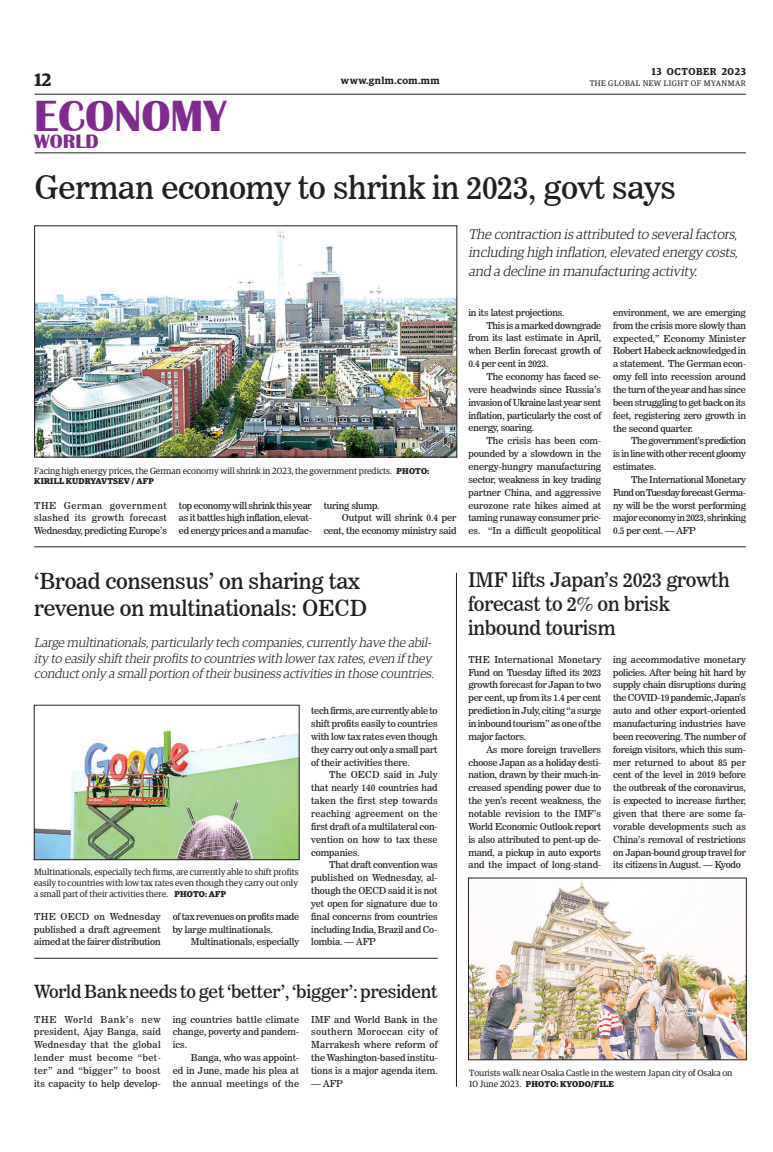
<style>
.page{position:relative;width:773px;height:1152px;background:#fff}
.page>*{position:absolute;margin:0;border:0;box-sizing:border-box;transform-origin:0 0}
.t1{font:700 45px "Britannic";color:#802990}
._2_Clm_Head{font:32px "News 706 BT Roman C";letter-spacing:-.01em;color:#231f20}
._2_Clm_Head-2{font:22px/26.4px "News 706 BT Roman C";letter-spacing:-.01em;color:#231f20}
._2_Clm_Head-3{font:20px/24px "News 706 BT Roman C";letter-spacing:-.01em;color:#231f20}
.t2{font:700 20px "Britannic";color:#802990}
._2_Clm_Head-4{font:18px "News 706 BT Roman C";letter-spacing:-.01em;color:#231f20}
.t3{font:600 18px "Guardian Egyp";color:#231f20}
.t4{font:italic 300 14px/18.8px "Guardian Egyp";color:#231f20;text-align:justify}
.t5{font:italic 300 13px/15.6px "Guardian Egyp";color:#231f20}
.t6{font:600 10px "Guardian Egyp";letter-spacing:.055em;color:#231f20}
._2nd_Body{font:9.5px/12.9px "News 706 BT Roman C";letter-spacing:-.02em;color:#231f20;text-align:justify}
.Normal_Para{font:9.5px/12.9px "News 706 BT Roman C";letter-spacing:-.015em;color:#231f20;text-align:justify}
.t7{font:9px/10.8px "Guardian Egyp";color:#231f20;text-align:justify}
.t8{font:700 8.5px "Guardian Egyp";letter-spacing:.02em;color:#231f20}
.t9{font:8px "Guardian Egyp";letter-spacing:.06em;color:#231f20}
.s1{font-weight:700;font-size:8.5px}
.s2{font-weight:400;font-size:9px}
</style>
<div class="page">
<hr style="left:35px;top:94px;width:711px;height:1px;background:#231f20">
<hr style="left:35px;top:153px;width:711px;height:1px;background:#231f20">
<img style="left:36px;top:231px;width:419px;height:224px">
<div style="left:34px;top:226px;width:423px;height:231px;border:1px solid #231f20"></div>
<hr style="left:34px;top:547px;width:712px;height:1px;background:#231f20">
<img style="left:470px;top:881px;width:274px;height:177px">
<div style="left:468px;top:878px;width:278px;height:182px;border:1px solid #231f20"></div>
<img style="left:36px;top:729px;width:261px;height:129px">
<div style="left:34px;top:705px;width:265px;height:155px;border:1px solid #231f20"></div>
<hr style="left:34px;top:958px;width:403px;height:1px;background:#231f20">
<hr style="left:456px;top:573px;width:1px;height:514px;background:#231f20">
<h3 class="t3" style="left:35px;top:67px;width:18px">12</h3>
<p class="t6" style="left:652px;top:64px;width:95px">13 OCTOBER 2023</p>
<p class="t6" style="left:341px;top:73px;width:100px">www.gnlm.com.mm</p>
<p class="t9" style="left:589px;top:78px;width:158px">THE GLOBAL NEW LIGHT OF MYANMAR</p>
<h1 class="t1" style="left:34px;top:90px;width:194px">ECONOMY</h1>
<h3 class="t2" style="left:34px;top:130px;width:66px">WORLD</h3>
<p class="_2_Clm_Head" style="left:35px;top:168px;width:643px">German economy to shrink in 2023, govt says</p>
<p class="t4" style="left:468px;top:224px;width:274px">The contraction is attributed to severalfactors, including high inflation,elevated energy costs, and a decline in manufacturing activity.</p>
<p class="t7" style="left:34px;top:464px;width:397px">Facing high energy prices, the German economy will shrink in 2023, the government predicts. <span class="s1">PHOTO:</span></p>
<p class="t8" style="left:34px;top:475px;width:121px">KIRILL KUDRYAVTSEV / AFP</p>
<p class="Normal_Para" style="left:34px;top:499px;width:134px">THE German government slashed its growth forecast Wednesday, predicting Europe’s</p>
<p class="Normal_Para" style="left:179px;top:499px;width:134px">top economy will shrink this year as it battles high inflation, elevat&shy;ed energy prices and a manufac-</p>
<p class="Normal_Para" style="left:324px;top:499px;width:57px">turing slump.</p>
<p class="_2nd_Body" style="left:324px;top:511px;width:134px;text-align:right">Output will shrink 0.4 per cent, the economy ministry said</p>
<p class="_2nd_Body" style="left:468px;top:306px;width:97px">in its latest projections.</p>
<p class="_2nd_Body" style="left:468px;top:319px;width:134px;text-indent:18px">This is a marked downgrade from its last estimate in April, when Berlin forecast growth of 0.4 per cent in 2023.</p>
<p class="_2nd_Body" style="left:468px;top:370px;width:134px;text-indent:18px">The economy has faced se&shy;vere headwinds since Russia’s invasion of Ukraine last year sent inflation, particularly the cost of energy, soaring.</p>
<p class="_2nd_Body" style="left:468px;top:434px;width:134px;text-indent:18px">The crisis has been com&shy;pounded by a slowdown in the energy-hungry manufacturing sector, weakness in key trading partner China, and aggressive eurozone rate hikes aimed at taming runaway consumer pric&shy;es. “In a difficult geopolitical</p>
<p class="_2nd_Body" style="left:613px;top:306px;width:134px">environment, we are emerging from the crisis more slowly than expected,” Economy Minister Robert Habeck acknowledged in a statement. The German econ&shy;omy fell into recession around the turn of the year and has since been struggling to get back on its feet, registering zero growth in the second quarter.</p>
<p class="_2nd_Body" style="left:613px;top:434px;width:134px;text-indent:18px">The government’s prediction is in line with other recent gloomy estimates.</p>
<p class="_2nd_Body" style="left:613px;top:473px;width:134px;text-indent:18px">The International Monetary Fund on Tuesday forecast Germa&shy;ny will be the worst performing major economy in 2023, shrinking 0.5 per cent. — AFP</p>
<p class="_2_Clm_Head-2" style="left:34px;top:568px;width:334px">‘Broad consensus’ on sharing tax revenue on multinationals: OECD</p>
<p class="t5" style="left:34px;top:634px;width:404px">Large multinationals,particularly tech companies,currently have the abil&shy;ity to easily shifttheirprofits to countries with lowertax rates,even if they conductonly a smallportion of theirbusiness activities in those countries.</p>
<p class="t7" style="left:34px;top:866px;width:266px">Multinationals, especially tech firms, are currently able to shift profits easily to countries with low tax rates even though they carry out only a small part of their activities there. <span class="s1">PHOTO: AFP</span></p>
<p class="Normal_Para" style="left:34px;top:910px;width:128px">THE OECD on Wednesday published a draft agreement aimed at the fairer distribution</p>
<p class="Normal_Para" style="left:173px;top:910px;width:128px">of tax revenues on profits made by large multinationals.</p>
<p class="_2nd_Body" style="left:191px;top:936px;width:110px">Multinationals, especially</p>
<p class="_2nd_Body" style="left:311px;top:704px;width:128px">tech firms, are currently able to shift profits easily to countries with low tax rates even though they carry out only a small part of their activities there.</p>
<p class="_2nd_Body" style="left:311px;top:769px;width:128px;text-indent:18px">The OECD said in July that nearly 140 countries had taken the first step towards reaching agreement on the first draft of a multilateral con&shy;vention on how to tax these companies.</p>
<p class="_2nd_Body" style="left:311px;top:858px;width:128px;text-indent:18px">That draft convention was published on Wednesday, al&shy;though the OECD said it is not yet open for signature due to final concerns from countries including India, Brazil and Co&shy;lombia. — AFP</p>
<p class="_2_Clm_Head-3" style="left:468px;top:568px;width:263px">IMF lifts Japan’s 2023 growth forecast to 2% on brisk inbound tourism</p>
<p class="Normal_Para" style="left:468px;top:653px;width:134px">THE International Monetary Fund on Tuesday lifted its 2023 growth forecast for Japan to two per cent, up from its 1.4 per cent prediction in July, citing “a surge in inbound tourism” as one of the major factors.</p>
<p class="_2nd_Body" style="left:468px;top:743px;width:134px;text-indent:18px">As more foreign travellers choose Japan as a holiday desti&shy;nation, drawn by their much-in&shy;creased spending power due to the yen’s recent weakness, the notable revision to the IMF’s World Economic Outlook report is also attributed to pent-up de&shy;mand, a pickup in auto exports and the impact of long-stand-</p>
<p class="_2nd_Body" style="left:613px;top:653px;width:134px">ing accommodative monetary policies. After being hit hard by supply chain disruptions during the COVID-19 pandemic, Japan’s auto and other export-oriented manufacturing industries have been recovering. The number of foreign visitors, which this sum&shy;mer returned to about 85 per cent of the level in 2019 before the outbreak of the coronavirus, is expected to increase further, given that there are some fa&shy;vorable developments such as China’s removal of restrictions on Japan-bound group travel for its citizens in August. — Kyodo</p>
<p class="_2_Clm_Head-4" style="left:34px;top:980px;width:405px">World Bank needs to get ‘better’, ‘bigger’: president</p>
<p class="Normal_Para" style="left:34px;top:1013px;width:128px">THE World Bank’s new president, Ajay Banga, said Wednesday that the global lender must become “bet&shy;ter” and “bigger” to boost its capacity to help develop-</p>
<p class="Normal_Para" style="left:173px;top:1013px;width:128px">ing countries battle climate change, poverty and pandem&shy;ics.</p>
<p class="_2nd_Body" style="left:311px;top:1013px;width:128px">IMF and World Bank in the southern Moroccan city of Marrakesh where reform of the Washington-based institu&shy;tions is a major agenda item.</p>
<p class="_2nd_Body" style="left:311px;top:1077px;width:33px">— AFP</p>
<p class="_2nd_Body" style="left:173px;top:1051px;width:128px;text-indent:18px">Banga, who was appoint&shy;ed in June, made his plea at the annual meetings of the</p>
<p class="t7" style="left:469px;top:1067px;width:265px">Tourists walk near Osaka Castle in the western Japan city of Osaka on</p>
<p class="t8" style="left:469px;top:1077px;width:146px"><span class="s2">10 June 2023.</span> PHOTO: KYODO/FILE</p>
</div>
